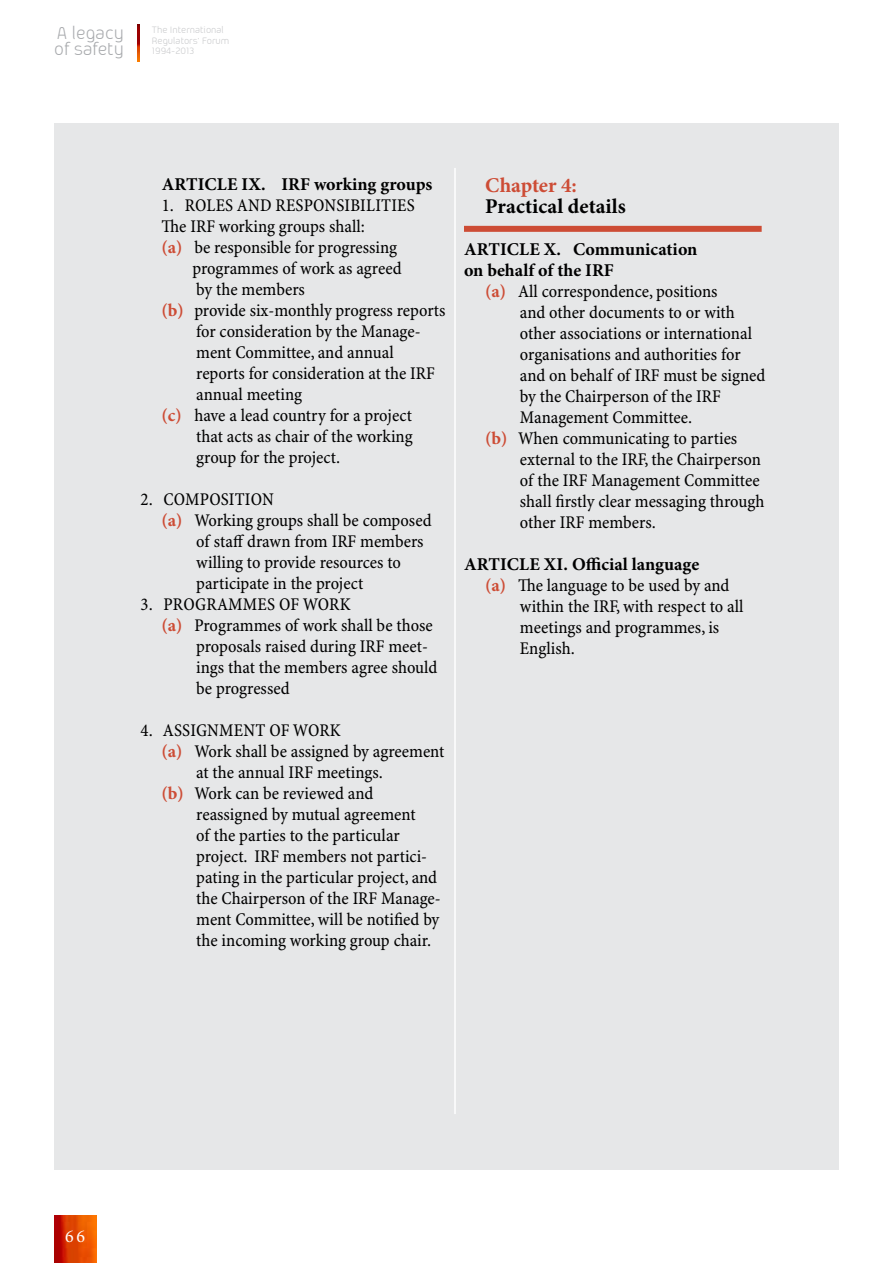
<style>
.page{position:relative;width:893px;height:1263px;background:#fff}
.page>*{position:absolute;margin:0;border:0;box-sizing:border-box;transform-origin:0 0}
.t1{font:700 21px "Minion Pro";letter-spacing:.005em;color:#000}
.t2{font:700 21px "Minion Pro";letter-spacing:-.005em;color:#cd4c35}
.t3{font:19.65px/15.5px "Aeroportal";color:#a7a9ac}
.t4{font:18px/21px "Minion Pro Cn Capt";color:#000}
.t5{font:700 18px/21px "Minion Pro";color:#000}
.t6{font:18px "Minion Pro";color:#fff}
.t7{font:10.5px/10.5px "Aeroportal";color:#c7c8ca}
.s1{font-family:"Minion Pro";font-weight:700;color:#cd4c35}
</style>
<div class="page">
<img style="left:54px;top:1215px;width:43px;height:48px">
<div style="left:54px;top:123px;width:785px;height:1046px;background:#e6e7e8"></div>
<img style="left:138px;top:24px;width:1px;height:38px">
<div style="left:464px;top:226px;width:298px;height:6px;background:#cd4c35"></div>
<hr style="left:454px;top:168px;width:2px;height:946px;background:#fff">
<p class="t3" style="left:54px;top:25px;width:71px">A legacy of safety</p>
<p class="t7" style="left:152px;top:25px;width:79px">The International<br>Regulators’ Forum<br>1994-2013</p>
<p class="t5" style="left:162px;top:174px;width:272px">ARTICLE IX. IRF working groups</p>
<p class="t4" style="left:162px;top:195px;width:255px">1. ROLES AND RESPONSIBILITIES</p>
<p class="t4" style="left:162px;top:216px;width:205px">The IRF working groups shall:</p>
<p class="t4" style="left:162px;top:237px;width:237px"><span class="s1">(a)</span> be responsible for progressing</p>
<p class="t4" style="left:192px;top:258px;width:211px">programmes of work as agreed</p>
<p class="t4" style="left:196px;top:279px;width:110px">by the members</p>
<p class="t4" style="left:162px;top:300px;width:286px"><span class="s1">(b)</span> provide six-monthly progress reports</p>
<p class="t4" style="left:196px;top:321px;width:226px">for consideration by the Manage-</p>
<p class="t4" style="left:196px;top:342px;width:199px">ment Committee, and annual</p>
<p class="t4" style="left:196px;top:363px;width:240px">reports for consideration at the IRF</p>
<p class="t4" style="left:196px;top:384px;width:107px">annual meeting</p>
<p class="t4" style="left:162px;top:405px;width:252px"><span class="s1">(c)</span> have a lead country for a project</p>
<p class="t4" style="left:196px;top:426px;width:218px">that acts as chair of the working</p>
<p class="t4" style="left:196px;top:447px;width:146px">group for the project.</p>
<p class="t4" style="left:140px;top:489px;width:135px">2. COMPOSITION</p>
<p class="t4" style="left:162px;top:510px;width:272px"><span class="s1">(a)</span> Working groups shall be composed</p>
<p class="t4" style="left:196px;top:531px;width:229px">of staff drawn from IRF members</p>
<p class="t4" style="left:196px;top:552px;width:206px">willing to provide resources to</p>
<p class="t4" style="left:196px;top:573px;width:169px">participate in the project</p>
<p class="t4" style="left:140px;top:594px;width:212px">3. PROGRAMMES OF WORK</p>
<p class="t4" style="left:162px;top:615px;width:273px"><span class="s1">(a)</span> Programmes of work shall be those</p>
<p class="t4" style="left:196px;top:636px;width:233px">proposals raised during IRF meet-</p>
<p class="t4" style="left:196px;top:657px;width:243px">ings that the members agree should</p>
<p class="t4" style="left:196px;top:678px;width:95px">be progressed</p>
<p class="t4" style="left:140px;top:720px;width:202px">4. ASSIGNMENT OF WORK</p>
<p class="t4" style="left:162px;top:741px;width:284px"><span class="s1">(a)</span> Work shall be assigned by agreement</p>
<p class="t4" style="left:196px;top:762px;width:188px">at the annual IRF meetings.</p>
<p class="t4" style="left:162px;top:783px;width:213px"><span class="s1">(b)</span> Work can be reviewed and</p>
<p class="t4" style="left:196px;top:804px;width:221px">reassigned by mutual agreement</p>
<p class="t4" style="left:196px;top:825px;width:205px">of the parties to the particular</p>
<p class="t4" style="left:196px;top:846px;width:232px">project. IRF members not partici-</p>
<p class="t4" style="left:196px;top:867px;width:242px">pating in the particular project, and</p>
<p class="t4" style="left:196px;top:888px;width:246px">the Chairperson of the IRF Manage-</p>
<p class="t4" style="left:196px;top:909px;width:245px">ment Committee, will be notified by</p>
<p class="t4" style="left:196px;top:930px;width:236px">the incoming working group chair.</p>
<p class="t2" style="left:485px;top:172px;width:93px">Chapter 4:</p>
<p class="t1" style="left:485px;top:193px;width:142px">Practical details</p>
<p class="t5" style="left:464px;top:239px;width:235px">ARTICLE X. Communication on behalf of the IRF</p>
<p class="t4" style="left:485px;top:281px;width:234px"><span class="s1">(a)</span> All correspondence, positions</p>
<p class="t4" style="left:520px;top:302px;width:216px">and other documents to or with</p>
<p class="t4" style="left:520px;top:323px;width:234px">other associations or international</p>
<p class="t4" style="left:520px;top:344px;width:222px">organisations and authorities for</p>
<p class="t4" style="left:520px;top:365px;width:247px">and on behalf of IRF must be signed</p>
<p class="t4" style="left:520px;top:386px;width:203px">by the Chairperson of the IRF</p>
<p class="t4" style="left:520px;top:407px;width:174px">Management Committee.</p>
<p class="t4" style="left:485px;top:428px;width:254px"><span class="s1">(b)</span> When communicating to parties</p>
<p class="t4" style="left:520px;top:449px;width:243px">external to the IRF, the Chairperson</p>
<p class="t4" style="left:520px;top:470px;width:241px">of the IRF Management Committee</p>
<p class="t4" style="left:520px;top:491px;width:246px">shall firstly clear messaging through</p>
<p class="t4" style="left:520px;top:512px;width:138px">other IRF members.</p>
<p class="t5" style="left:464px;top:554px;width:237px">ARTICLE XI. Official language</p>
<p class="t4" style="left:520px;top:575px;width:225px;text-indent:-35px"><span class="s1">(a)</span> The language to be used by and within the IRF, with respect to all meetings and programmes, is<br>English.</p>
<p class="t6" style="left:65px;top:1225px;width:21px">66</p>
</div>
